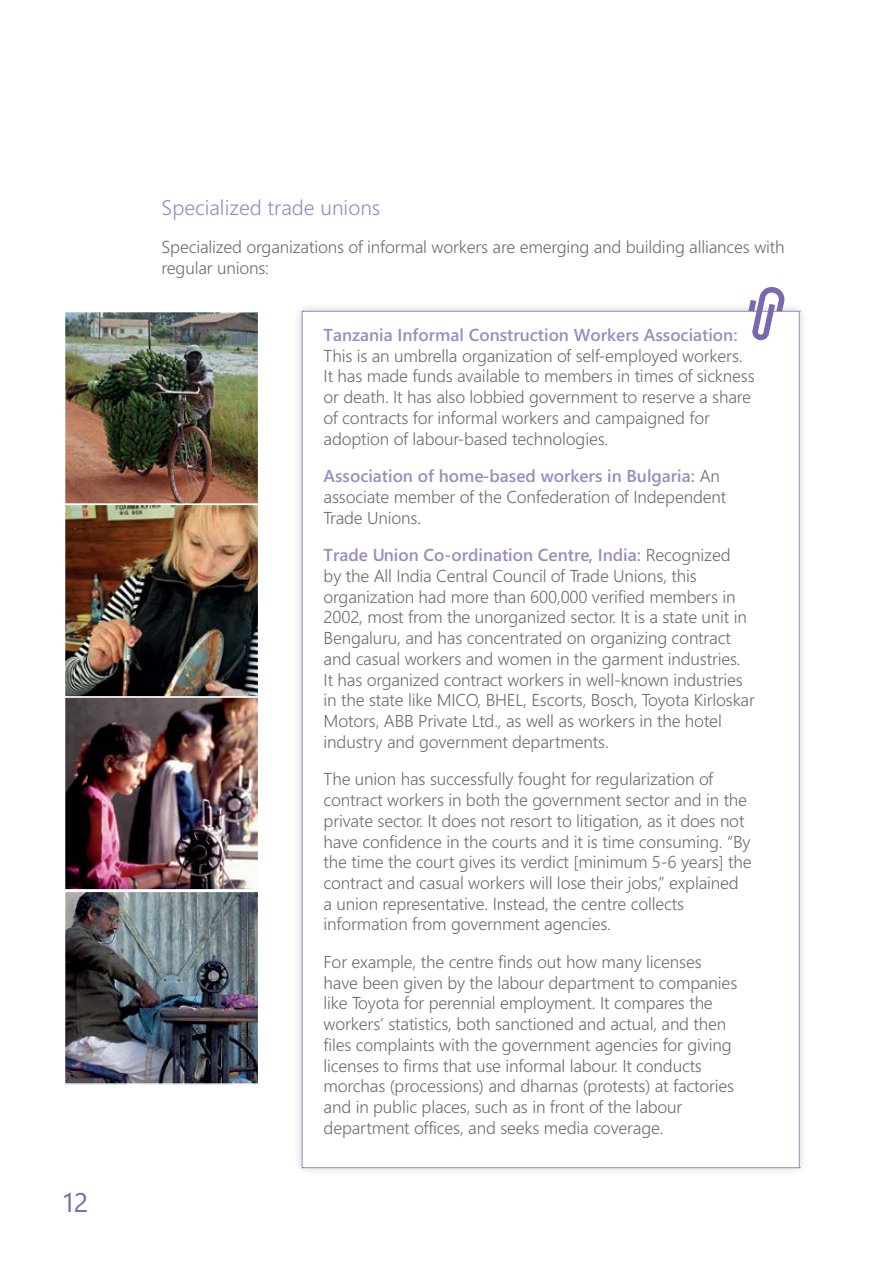
<style>
.page{position:relative;width:893px;height:1263px;background:#fff}
.page>*{position:absolute;margin:0;border:0;box-sizing:border-box;transform-origin:0 0}
.t1{font:27px "Segoe WP";color:#7c68ae}
.t2{font:300 21px "Segoe WP";color:#9b8bc2}
.t3{font:300 17.25px/20.7px "Segoe WP";letter-spacing:-.01em;color:#6d6e71}
.t4{font:600 17.25px "Segoe WP";color:#9b8bc2}
.s1{font-weight:600;color:#9b8bc2}
</style>
<div class="page">
<div style="left:293px;top:302px;width:516px;height:875px;background:#000;opacity:.2"></div>
<img style="left:67px;top:314px;width:189px;height:768px">
<div style="left:64px;top:311px;width:195px;height:194px;border:2px solid #fff"></div>
<div style="left:64px;top:504px;width:195px;height:194px;border:2px solid #fff"></div>
<div style="left:64px;top:696px;width:195px;height:194px;border:2px solid #fff"></div>
<div style="left:64px;top:890px;width:195px;height:195px;border:2px solid #fff"></div>
<svg style="left:302px;top:287px;width:498px;height:881px"></svg>
<h1 class="t1" style="left:63px;top:1183px;width:27px">12</h1>
<p class="t2" style="left:162px;top:193px;width:220px">Specialized trade unions</p>
<p class="t3" style="left:162px;top:236px;width:625px">Specialized organizations of informal workers are emerging and building alliances with regular unions:</p>
<p class="t4" style="left:324px;top:323px;width:415px">Tanzania Informal Construction Workers Association:</p>
<p class="t3" style="left:324px;top:344px;width:433px">This is an umbrella organization of self-employed workers.<br>It has made funds available to members in times of sickness or death. It has also lobbied government to reserve a share of contracts for informal workers and campaigned for adoption of labour-based technologies.</p>
<p class="t3" style="left:324px;top:465px;width:404px"><span class="s1">Association of home-based workers in Bulgaria:</span> An associate member of the Confederation of Independent<br>Trade Unions.</p>
<p class="t3" style="left:324px;top:544px;width:433px"><span class="s1">Trade Union Co-ordination Centre, India:</span> Recognized<br>by the All India Central Council of Trade Unions, this organization had more than 600,000 verified members in 2002, most from the unorganized sector. It is a state unit in Bengaluru, and has concentrated on organizing contract and casual workers and women in the garment industries.<br>It has organized contract workers in well-known industries in the state like MICO, BHEL, Escorts, Bosch, Toyota Kirloskar Motors, ABB Private Ltd., as well as workers in the hotel industry and government departments.</p>
<p class="t3" style="left:324px;top:768px;width:430px">The union has successfully fought for regularization of contract workers in both the government sector and in the private sector. It does not resort to litigation, as it does not have confidence in the courts and it is time consuming. “By the time the court gives its verdict [minimum 5-6 years] the contract and casual workers will lose their jobs,” explained<br>a union representative. Instead, the centre collects information from government agencies.</p>
<p class="t3" style="left:324px;top:951px;width:415px">For example, the centre finds out how many licenses have been given by the labour department to companies like Toyota for perennial employment. It compares the workers’ statistics, both sanctioned and actual, and then files complaints with the government agencies for giving licenses to firms that use informal labour. It conducts morchas (processions) and dharnas (protests) at factories and in public places, such as in front of the labour department offices, and seeks media coverage.</p>
</div>
